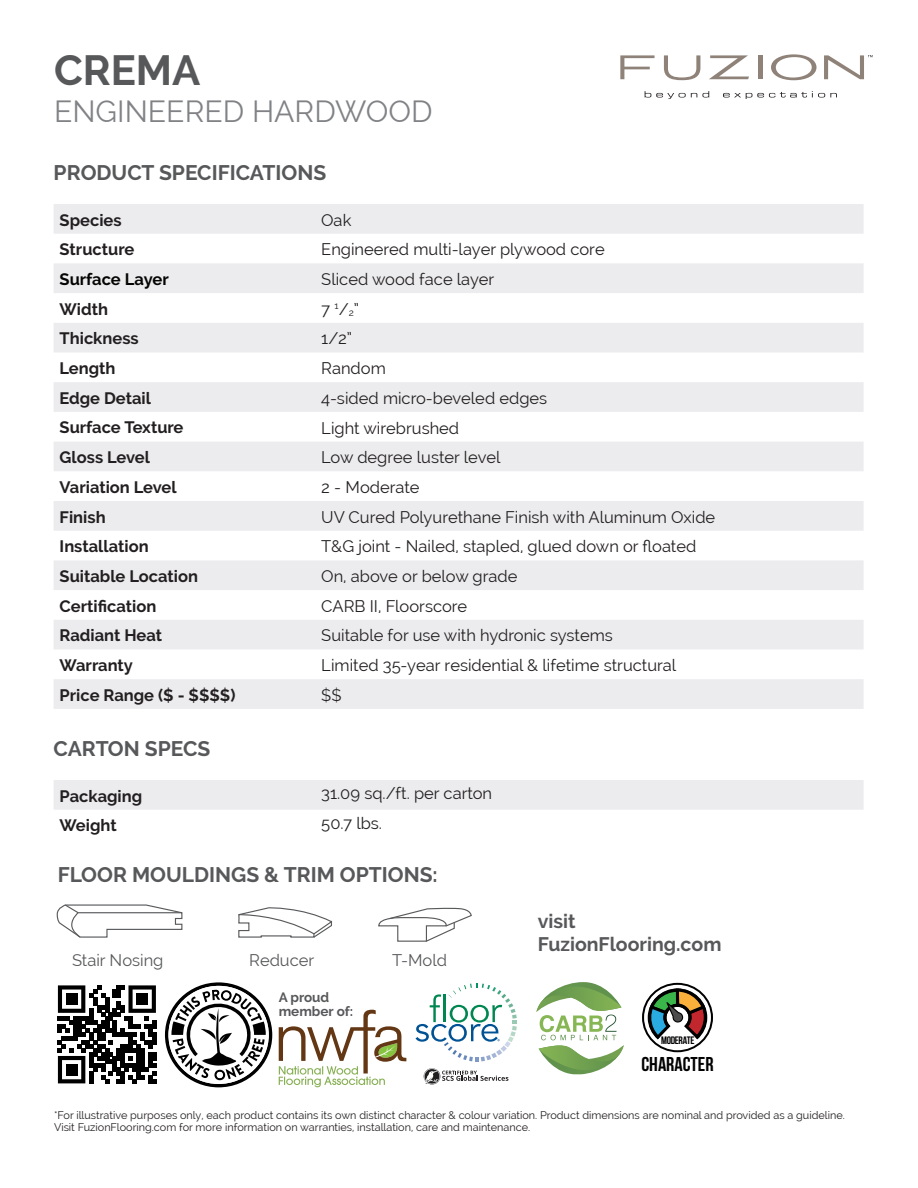
<style>
.page{position:relative;width:918px;height:1188px;background:#fff}
.page>*{position:absolute;margin:0;border:0;box-sizing:border-box;transform-origin:0 0}
.t1{font:700 42px "Raleway";color:#57585a}
.t2{font:30px "Raleway";color:#808285}
.t3{font:700 21px "Raleway";color:#57585a}
.t4{font:700 19.95px "Bebas Neue";color:#000}
.t5{font:700 19.5px/23.4px "Raleway";color:#57585a}
.t6{font:16.5px/29.7px "Raleway";color:#231f20}
.t7{font:700 16.5px/29.7px "Raleway";color:#231f20}
.t8{font:16.5px "Raleway";color:#57585a}
.t9{font:700 16.5px "Raleway";color:#040503}
.t10{font:700 13.5px/13.5px "Raleway";color:#57585a}
.t11{font:10.8px/12px "Raleway";color:#231f20}
.t12{font:700 10.8px "Bebas Neue";letter-spacing:-.03em;color:#000}
.s1{font-size:9.6px}
</style>
<div class="page">
<svg style="left:56px;top:904px;width:127px;height:34px"></svg>
<svg style="left:238px;top:907px;width:94px;height:31px"></svg>
<svg style="left:378px;top:907px;width:94px;height:35px"></svg>
<svg style="left:54px;top:204px;width:810px;height:505px;fill:#ececee"></svg>
<div style="left:54px;top:780px;width:810px;height:30px;background:#ececee"></div>
<svg style="left:279px;top:1010px;width:127px;height:77px"></svg>
<svg style="left:165px;top:982px;width:108px;height:105px"></svg>
<svg style="left:416px;top:983px;width:101px;height:79px"></svg>
<svg style="left:424px;top:1068px;width:84px;height:16px"></svg>
<svg style="left:642px;top:983px;width:71px;height:69px"></svg>
<svg style="left:58px;top:985px;width:98px;height:99px"></svg>
<div style="left:66px;top:993px;width:12px;height:12px;background:#000"></div>
<div style="left:136px;top:993px;width:12px;height:12px;background:#000"></div>
<div style="left:66px;top:1064px;width:12px;height:12px;background:#000"></div>
<svg style="left:536px;top:982px;width:88px;height:93px"></svg>
<svg style="left:620px;top:55px;width:35px;height:24px"></svg>
<svg style="left:664px;top:55px;width:36px;height:25px"></svg>
<svg style="left:709px;top:55px;width:40px;height:24px"></svg>
<hr style="left:758px;top:55px;width:4px;height:24px;background:#8f8279">
<svg style="left:771px;top:54px;width:46px;height:26px"></svg>
<svg style="left:824px;top:55px;width:49px;height:24px"></svg>
<svg style="left:645px;top:91px;width:64px;height:8px"></svg>
<svg style="left:723px;top:91px;width:114px;height:8px"></svg>
<h1 class="t1" style="left:54px;top:46px;width:148px">CREMA</h1>
<h2 class="t2" style="left:54px;top:94px;width:380px">ENGINEERED HARDWOOD</h2>
<p class="t3" style="left:54px;top:161px;width:274px">PRODUCT SPECIFICATIONS</p>
<p class="t7" style="left:60px;top:205px;width:76px">Species<br>Structure</p>
<p class="t9" style="left:60px;top:270px;width:111px">Surface Layer</p>
<p class="t7" style="left:60px;top:294px;width:177px">Width<br>Thickness<br>Length<br>Edge Detail<br>Surface Texture<br>Gloss Level<br>Variation Level<br>Finish<br>Installation<br>Suitable Location<br>Certification<br>Radiant Heat<br>Warranty<br>Price Range ($ - $$$$)</p>
<p class="t3" style="left:54px;top:737px;width:158px">CARTON SPECS</p>
<p class="t7" style="left:60px;top:781px;width:84px">Packaging<br>Weight</p>
<p class="t3" style="left:58px;top:863px;width:381px">FLOOR MOULDINGS &amp; TRIM OPTIONS:</p>
<p class="t6" style="left:321px;top:205px;width:396px">Oak<br>Engineered multi-layer plywood core<br>Sliced wood face layer<br>7 <sup>1</sup>/<span class="s1">2</span>”<br>1/2”<br>Random<br>4-sided micro-beveled edges<br>Light wirebrushed<br>Low degree luster level<br>2 - Moderate<br>UV Cured Polyurethane Finish with Aluminum Oxide<br>T&amp;G joint - Nailed, stapled, glued down or floated<br>On, above or below grade<br>CARB II, Floorscore<br>Suitable for use with hydronic systems<br>Limited 35-year residential &amp; lifetime structural<br>$$</p>
<p class="t6" style="left:321px;top:779px;width:172px">31.09 sq./ft. per carton<br>50.7 lbs.</p>
<p class="t8" style="left:72px;top:951px;width:93px">Stair Nosing</p>
<p class="t8" style="left:249px;top:951px;width:67px">Reducer</p>
<p class="t8" style="left:392px;top:951px;width:56px">T-Mold</p>
<p class="t10" style="left:279px;top:991px;width:76px">A proud member of:</p>
<p class="t5" style="left:538px;top:909px;width:185px">visit<br>FuzionFlooring.com</p>
<p class="t12" style="left:661px;top:1034px;width:35px">MODERATE</p>
<p class="t4" style="left:641px;top:1054px;width:74px">CHARACTER</p>
<p class="t11" style="left:54px;top:1110px;width:792px">*For illustrative purposes only, each product contains its own distinct character &amp; colour variation. Product dimensions are nominal and provided as a guideline.<br>Visit FuzionFlooring.com for more information on warranties, installation, care and maintenance.</p>
</div>
